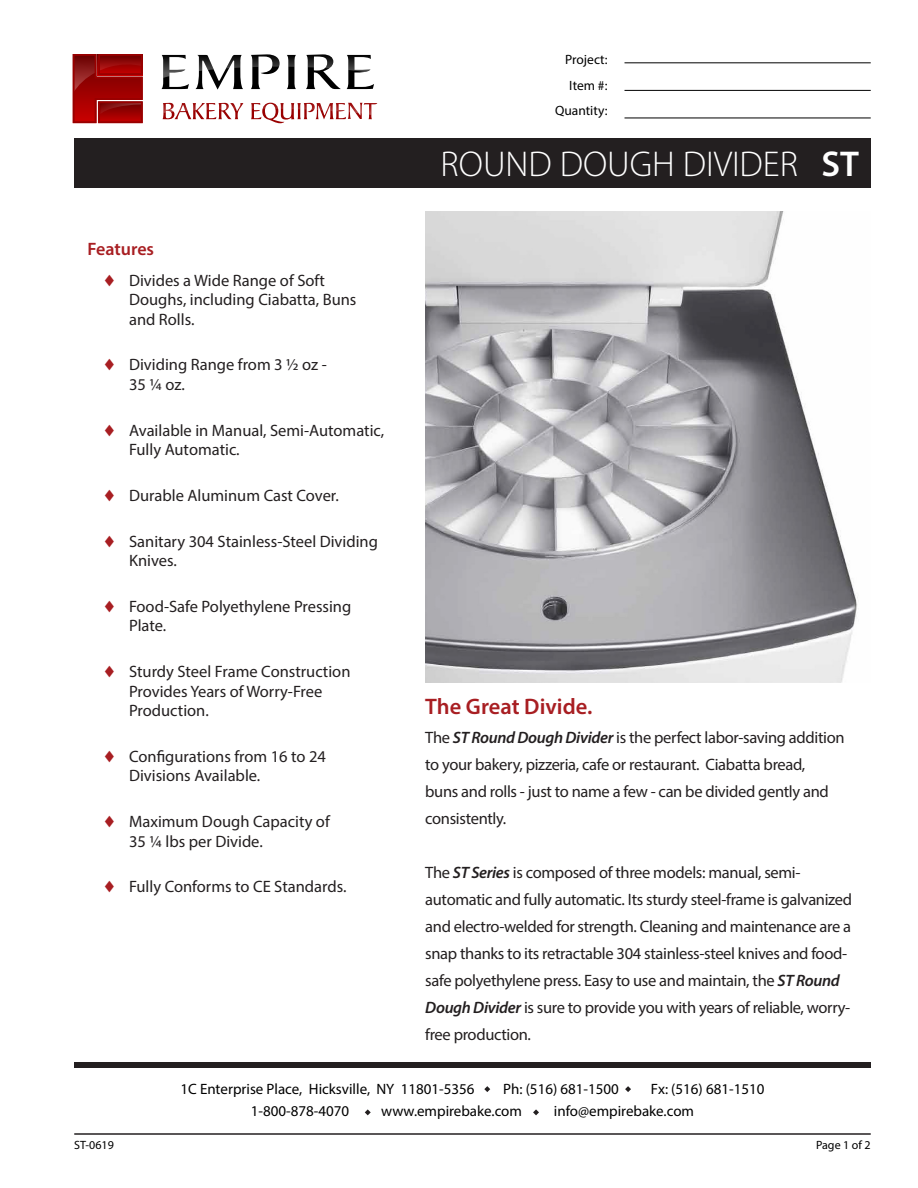
<style>
.page{position:relative;width:918px;height:1188px;background:#fff}
.page>*{position:absolute;margin:0;border:0;box-sizing:border-box;transform-origin:0 0}
.t1{font:300 36px "Myriad Pro";color:#fff}
.t2{font:600 22.5px "Myriad Pro";color:#a81e22}
.List_Title{font:600 18px "Myriad Pro";color:#a81e22}
.t3{font:16.5px/27px "Myriad Pro";letter-spacing:-.02em;color:#231f20}
.t4{font:16.5px/19.5px "Myriad Pro";color:#231f20}
.t5{font:15px "Myriad Pro";color:#000}
.t6{font:13.5px/25.5px "Myriad Pro";color:#000;text-align:right}
.t7{font:12px "Myriad Pro";color:#000}
.s1{color:#a81e22}
.s2{font-weight:600}
.s3{font-weight:600;font-style:italic}
</style>
<div class="page">
<hr style="left:74px;top:1133px;width:797px;height:2px;background:#231f20">
<div style="left:74px;top:138px;width:797px;height:49px;background:#231f20"></div>
<div style="left:74px;top:1062px;width:797px;height:6px;background:#231f20"></div>
<svg style="left:484px;top:1086px;width:6px;height:6px"></svg>
<svg style="left:533px;top:1109px;width:6px;height:6px"></svg>
<svg style="left:365px;top:1109px;width:6px;height:6px"></svg>
<svg style="left:625px;top:1086px;width:6px;height:6px"></svg>
<hr style="left:625px;top:63px;width:246px;height:1px;background:#000">
<hr style="left:625px;top:90px;width:246px;height:1px;background:#000">
<hr style="left:625px;top:118px;width:246px;height:1px;background:#000">
<svg style="left:73px;top:54px;width:70px;height:69px;background:#9c0909"></svg>
<svg style="left:163px;top:103px;width:214px;height:20px"></svg>
<svg style="left:161px;top:54px;width:213px;height:36px"></svg>
<img style="left:425px;top:212px;width:433px;height:470px">
<p class="List_Title" style="left:88px;top:238px;width:68px">Features</p>
<p class="t4" style="left:129px;top:270px;width:229px;text-indent:-27px"><span class="s1">♦</span> Divides a Wide Range of Soft<br>Doughs, including Ciabatta, Buns and Rolls.</p>
<p class="t4" style="left:129px;top:355px;width:199px;text-indent:-27px"><span class="s1">♦</span> Dividing Range from 3 ½ oz -<br>35 ¼ oz.</p>
<p class="t4" style="left:129px;top:420px;width:257px;text-indent:-27px"><span class="s1">♦</span> Available in Manual, Semi-Automatic,<br>Fully Automatic.</p>
<p class="t4" style="left:102px;top:485px;width:238px"><span class="s1">♦</span> Durable Aluminum Cast Cover.</p>
<p class="t4" style="left:129px;top:531px;width:250px;text-indent:-27px"><span class="s1">♦</span> Sanitary 304 Stainless-Steel Dividing<br>Knives.</p>
<p class="t4" style="left:129px;top:596px;width:224px;text-indent:-27px"><span class="s1">♦</span> Food-Safe Polyethylene Pressing<br>Plate.</p>
<p class="t4" style="left:129px;top:662px;width:223px;text-indent:-27px"><span class="s1">♦</span> Sturdy Steel Frame Construction<br>Provides Years of Worry-Free<br>Production.</p>
<p class="t4" style="left:129px;top:746px;width:198px;text-indent:-27px"><span class="s1">♦</span> Configurations from 16 to 24<br>Divisions Available.</p>
<p class="t4" style="left:129px;top:812px;width:202px;text-indent:-27px"><span class="s1">♦</span> Maximum Dough Capacity of<br>35 ¼ lbs per Divide.</p>
<p class="t4" style="left:102px;top:877px;width:246px"><span class="s1">♦</span> Fully Conforms to CE Standards.</p>
<p class="t6" style="left:555px;top:47px;width:54px">Project:<br>Item #:<br>Quantity:</p>
<p class="t1" style="left:440px;top:142px;width:420px">ROUND DOUGH DIVIDER <span class="s2">ST</span></p>
<p class="t2" style="left:425px;top:692px;width:169px">The Great Divide.</p>
<p class="t3" style="left:425px;top:724px;width:421px">The <span class="s3">ST Round Dough Divider</span> is the perfect labor-saving addition to your bakery, pizzeria, cafe or restaurant. Ciabatta bread,<br>buns and rolls - just to name a few - can be divided gently and consistently.</p>
<p class="t3" style="left:425px;top:859px;width:428px">The <span class="s3">ST Series</span> is composed of three models: manual, semi&shy;automatic and fully automatic. Its sturdy steel-frame is galvanized and electro-welded for strength. Cleaning and maintenance are a snap thanks to its retractable 304 stainless-steel knives and food&shy;safe polyethylene press. Easy to use and maintain, the <span class="s3">ST Round Dough Divider</span> is sure to provide you with years of reliable, worry&shy;free production.</p>
<p class="t7" style="left:74px;top:1137px;width:41px">ST-0619</p>
<p class="t5" style="left:180px;top:1080px;width:296px">1C Enterprise Place, Hicksville, NY 11801-5356</p>
<p class="t5" style="left:503px;top:1080px;width:117px">Ph: (516) 681-1500</p>
<p class="t5" style="left:651px;top:1080px;width:115px">Fx: (516) 681-1510</p>
<p class="t5" style="left:251px;top:1102px;width:100px">1-800-878-4070</p>
<p class="t5" style="left:381px;top:1102px;width:142px">www.empirebake.com</p>
<p class="t5" style="left:554px;top:1102px;width:142px">info@empirebake.com</p>
<p class="t7" style="left:816px;top:1137px;width:56px">Page 1 of 2</p>
</div>
